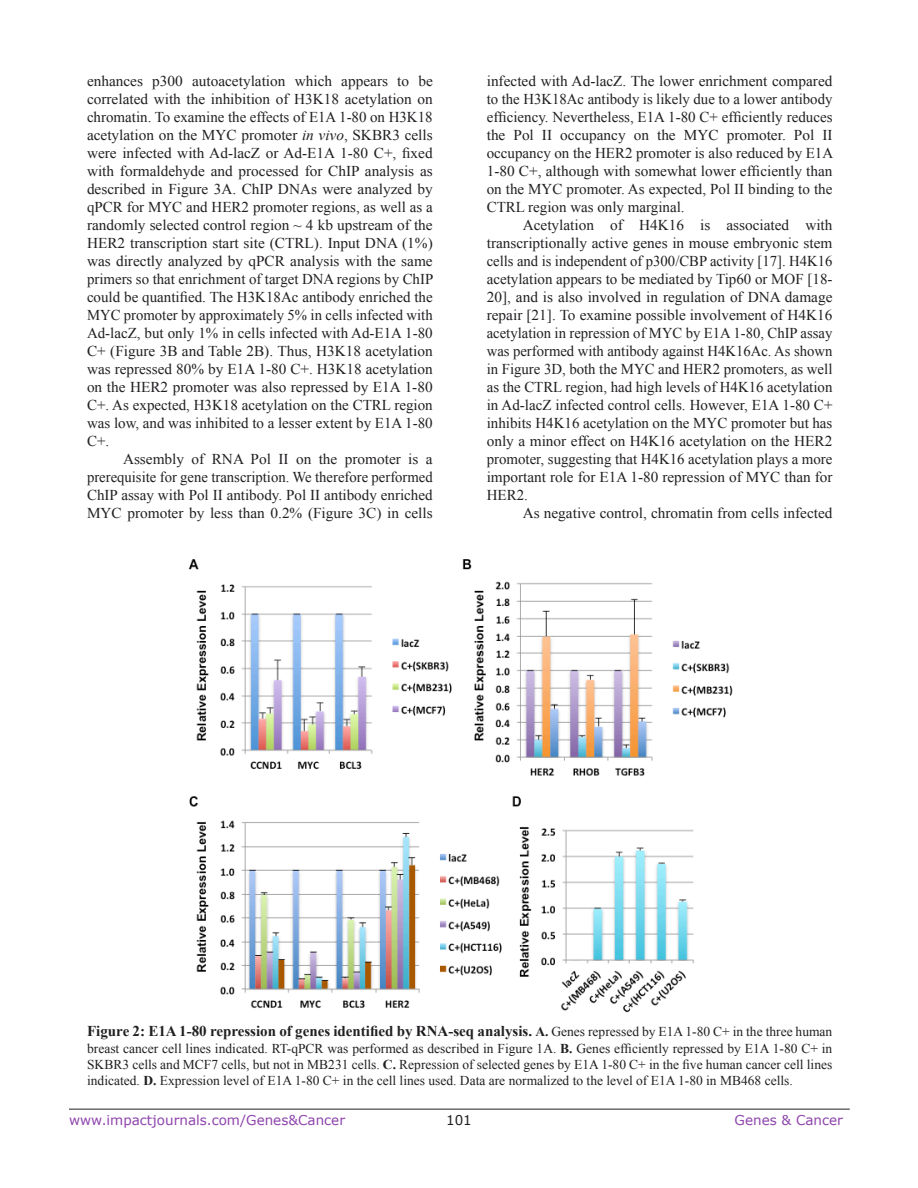
<style>
.page{position:relative;width:918px;height:1188px;background:#fff}
.page>*{position:absolute;margin:0;border:0;box-sizing:border-box;transform-origin:0 0}
.BodyText{font:15px/18px "Times New Roman";color:#221f22;text-align:justify}
.FigureText{font:700 15px "Times New Roman";color:#221f22}
.FigureText-2{font:13.5px/16.2px "Times New Roman";color:#221f22;text-align:justify}
.t1{font:13.5px "Verdana";color:#8e44ad}
.t2{font:13.5px "Verdana";color:#221f22}
.s1{font-style:italic}
.s2{font-size:13.5px}
.s3{font-weight:400;font-size:13.5px}
.s4{font-weight:700}
</style>
<div class="page">
<hr style="left:69px;top:1109px;width:781px;height:1px;background:#231f20">
<img style="left:188px;top:559px;width:545px;height:454px">
<p class="BodyText" style="left:87px;top:71px;width:348px">enhances p300 autoacetylation which appears to be correlated with the inhibition of H3K18 acetylation on chromatin. To examine the effects of E1A 1-80 on H3K18 acetylation on the MYC promoter <span class="s1">in vivo</span>, SKBR3 cells were infected with Ad-lacZ or Ad-E1A 1-80 C+, fixed with formaldehyde and processed for ChIP analysis as described in Figure 3A. ChIP DNAs were analyzed by qPCR for MYC and HER2 promoter regions, as well as a randomly selected control region ~ 4 kb upstream of the HER2 transcription start site (CTRL). Input DNA (1%) was directly analyzed by qPCR analysis with the same primers so that enrichment of target DNA regions by ChIP could be quantified. The H3K18Ac antibody enriched the MYC promoter by approximately 5% in cells infected with Ad-lacZ, but only 1% in cells infected with Ad-E1A 1-80<br>C+ (Figure 3B and Table 2B). Thus, H3K18 acetylation was repressed 80% by E1A 1-80 C+. H3K18 acetylation on the HER2 promoter was also repressed by E1A 1-80<br>C+. As expected, H3K18 acetylation on the CTRL region was low, and was inhibited to a lesser extent by E1A 1-80<br>C+.</p>
<p class="BodyText" style="left:87px;top:449px;width:347px;text-indent:36px">Assembly of RNA Pol II on the promoter is a prerequisite for gene transcription. We therefore performed ChIP assay with Pol II antibody. Pol II antibody enriched MYC promoter by less than 0.2% (Figure 3C) in cells</p>
<p class="BodyText" style="left:487px;top:71px;width:348px">infected with Ad-lacZ. The lower enrichment compared to the H3K18Ac antibody is likely due to a lower antibody efficiency. Nevertheless, E1A 1-80 C+ efficiently reduces the Pol II occupancy on the MYC promoter. Pol II occupancy on the HER2 promoter is also reduced by E1A 1-80 C+, although with somewhat lower efficiently than on the MYC promoter. As expected, Pol II binding to the CTRL region was only marginal.</p>
<p class="BodyText" style="left:487px;top:215px;width:347px;text-indent:36px">Acetylation of H4K16 is associated with transcriptionally active genes in mouse embryonic stem cells and is independent of p300/CBP activity [17]. H4K16 acetylation appears to be mediated by Tip60 or MOF [18- 20], and is also involved in regulation of DNA damage repair [21]. To examine possible involvement of H4K16 acetylation in repression of MYC by E1A 1-80, ChIP assay was performed with antibody against H4K16Ac. As shown in Figure 3D, both the MYC and HER2 promoters, as well as the CTRL region, had high levels of H4K16 acetylation in Ad-lacZ infected control cells. However, E1A 1-80 C+ inhibits H4K16 acetylation on the MYC promoter but has only a minor effect on H4K16 acetylation on the HER2 promoter, suggesting that H4K16 acetylation plays a more important role for E1A 1-80 repression of MYC than for HER2.</p>
<p class="BodyText" style="left:523px;top:503px;width:311px">As negative control, chromatin from cells infected</p>
<p class="FigureText" style="left:87px;top:1021px;width:747px">Figure 2: E1A 1-80 repression of genes identified by RNA-seq analysis. <span class="s2">A.</span> <span class="s3">Genes repressed by E1A 1-80 C+ in the three human</span></p>
<p class="FigureText-2" style="left:87px;top:1040px;width:747px">breast cancer cell lines indicated. RT-qPCR was performed as described in Figure 1A. <span class="s4">B.</span> Genes efficiently repressed by E1A 1-80 C+ in SKBR3 cells and MCF7 cells, but not in MB231 cells. <span class="s4">C.</span> Repression of selected genes by E1A 1-80 C+ in the five human cancer cell lines indicated. <span class="s4">D.</span> Expression level of E1A 1-80 C+ in the cell lines used. Data are normalized to the level of E1A 1-80 in MB468 cells.</p>
<p class="t1" style="left:69px;top:1111px;width:278px">www.impactjournals.com/Genes&amp;Cancer</p>
<p class="t2" style="left:446px;top:1111px;width:27px">101</p>
<p class="t1" style="left:735px;top:1111px;width:110px">Genes &amp; Cancer</p>
</div>
